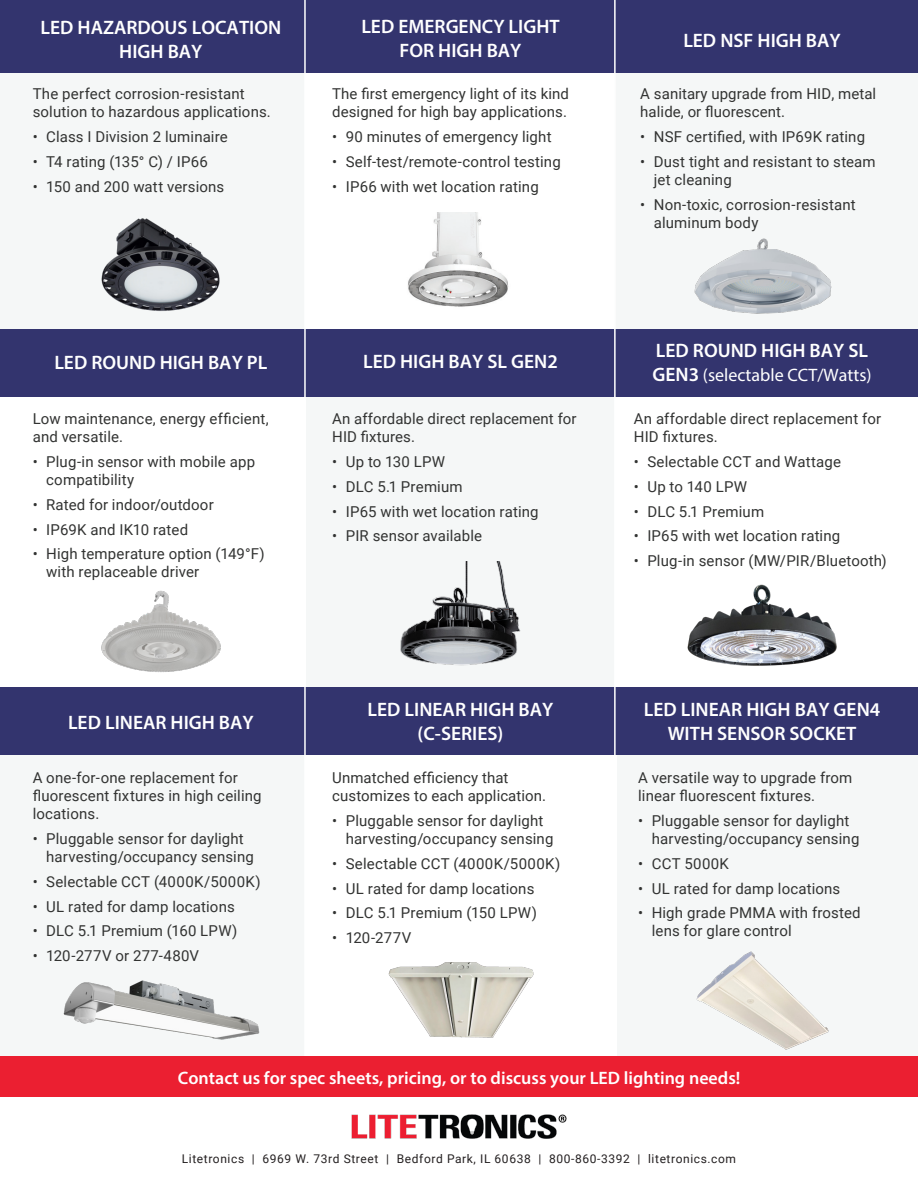
<style>
.page{position:relative;width:918px;height:1188px;background:#fff}
.page>*{position:absolute;margin:0;border:0;box-sizing:border-box;transform-origin:0 0}
.Heading_3___4{font:600 19.5px/24px "Myriad Pro";color:#fff;text-align:center}
.Heading_3___4-2{font:600 18px "Myriad Pro";color:#fff}
.Heading_3___4-3{font:18px "Myriad Pro";color:#fff}
.Body_Text{font:15px/18px "Roboto";letter-spacing:.01em;color:#323332}
.Heading_3___4-4{font:15px/18px "Roboto";letter-spacing:.005em;color:#323332}
.t1{font:12px "Roboto";letter-spacing:.05em;color:#231f20}
.s1{font-weight:600;font-size:19.5px}
</style>
<div class="page">
<img style="left:351px;top:1114px;width:216px;height:25px">
<div style="left:614px;top:73px;width:304px;height:256px;background:#f5f7f7"></div>
<div style="left:0;top:73px;width:305px;height:256px;background:#f5f7f7"></div>
<div style="left:0;top:754px;width:305px;height:304px;background:#f5f7f7"></div>
<div style="left:617px;top:754px;width:301px;height:304px;background:#f5f7f7"></div>
<div style="left:306px;top:396px;width:309px;height:291px;background:#f5f7f7"></div>
<div style="left:0;top:687px;width:918px;height:68px;background:#33346e"></div>
<div style="left:0;top:329px;width:918px;height:67px;background:#33346e"></div>
<div style="left:0;top:0;width:918px;height:72px;background:#33346e"></div>
<img style="left:101px;top:218px;width:119px;height:93px">
<img style="left:408px;top:213px;width:101px;height:94px">
<img style="left:694px;top:238px;width:138px;height:76px">
<hr style="left:304px;top:0;width:2px;height:1057px;background:#fff">
<hr style="left:614px;top:0;width:2px;height:1057px;background:#fff">
<img style="left:101px;top:590px;width:120px;height:82px">
<img style="left:400px;top:562px;width:121px;height:104px">
<img style="left:687px;top:585px;width:150px;height:81px">
<img style="left:63px;top:980px;width:197px;height:60px">
<img style="left:388px;top:962px;width:146px;height:76px">
<img style="left:696px;top:951px;width:133px;height:99px">
<div style="left:0;top:1057px;width:918px;height:40px;background:#eb1f31"></div>
<p class="Heading_3___4" style="left:41px;top:15px;width:242px">LED HAZARDOUS LOCATION<br>HIGH BAY</p>
<p class="Body_Text" style="left:33px;top:84px;width:240px">The perfect corrosion-resistant solution to hazardous applications.</p>
<p class="Body_Text" style="left:33px;top:127px;width:197px">• Class I Division 2 luminaire</p>
<p class="Body_Text" style="left:33px;top:152px;width:177px">• T4 rating (135° C) / IP66</p>
<p class="Body_Text" style="left:33px;top:177px;width:193px">• 150 and 200 watt versions</p>
<p class="Heading_3___4" style="left:361px;top:14px;width:200px">LED EMERGENCY LIGHT<br>FOR HIGH BAY</p>
<p class="Heading_3___4-4" style="left:332px;top:84px;width:238px">The first emergency light of its kind designed for high bay applications.</p>
<p class="Body_Text" style="left:332px;top:127px;width:221px">• 90 minutes of emergency light</p>
<p class="Body_Text" style="left:332px;top:152px;width:230px">• Self-test/remote-control testing</p>
<p class="Body_Text" style="left:332px;top:177px;width:208px">• IP66 with wet location rating</p>
<p class="Heading_3___4" style="left:54px;top:350px;width:215px">LED ROUND HIGH BAY PL</p>
<p class="Heading_3___4" style="left:363px;top:349px;width:196px">LED HIGH BAY SL GEN2</p>
<p class="Body_Text" style="left:33px;top:410px;width:238px">Low maintenance, energy efficient, and versatile.</p>
<p class="Body_Text" style="left:46px;top:452px;width:210px;text-indent:-14px">• Plug-in sensor with mobile app compatibility</p>
<p class="Body_Text" style="left:33px;top:495px;width:183px">• Rated for indoor/outdoor</p>
<p class="Body_Text" style="left:33px;top:520px;width:157px">• IP69K and IK10 rated</p>
<p class="Body_Text" style="left:46px;top:545px;width:220px;text-indent:-14px">• High temperature option (149°F) with replaceable driver</p>
<p class="Heading_3___4" style="left:68px;top:710px;width:187px">LED LINEAR HIGH BAY</p>
<p class="Body_Text" style="left:33px;top:769px;width:231px">A one-for-one replacement for fluorescent fixtures in high ceiling locations.</p>
<p class="Body_Text" style="left:46px;top:829px;width:209px;text-indent:-14px">• Pluggable sensor for daylight harvesting/occupancy sensing</p>
<p class="Body_Text" style="left:33px;top:872px;width:230px">• Selectable CCT (4000K/5000K)</p>
<p class="Body_Text" style="left:33px;top:897px;width:204px">• UL rated for damp locations</p>
<p class="Body_Text" style="left:33px;top:922px;width:206px">• DLC 5.1 Premium (160 LPW)</p>
<p class="Body_Text" style="left:33px;top:946px;width:168px">• 120-277V or 277-480V</p>
<p class="Heading_3___4-4" style="left:332px;top:410px;width:246px">An affordable direct replacement for<br>HID fixtures.</p>
<p class="Body_Text" style="left:332px;top:452px;width:114px">• Up to 130 LPW</p>
<p class="Body_Text" style="left:332px;top:477px;width:132px">• DLC 5.1 Premium</p>
<p class="Body_Text" style="left:332px;top:502px;width:208px">• IP65 with wet location rating</p>
<p class="Body_Text" style="left:332px;top:527px;width:151px">• PIR sensor available</p>
<p class="Heading_3___4" style="left:368px;top:697px;width:187px">LED LINEAR HIGH BAY (C-SERIES)</p>
<p class="Heading_3___4-4" style="left:332px;top:769px;width:215px">Unmatched efficiency that customizes to each application.</p>
<p class="Body_Text" style="left:346px;top:811px;width:209px;text-indent:-14px">• Pluggable sensor for daylight harvesting/occupancy sensing</p>
<p class="Body_Text" style="left:332px;top:854px;width:230px">• Selectable CCT (4000K/5000K)</p>
<p class="Body_Text" style="left:332px;top:879px;width:204px">• UL rated for damp locations</p>
<p class="Body_Text" style="left:332px;top:904px;width:206px">• DLC 5.1 Premium (150 LPW)</p>
<p class="Body_Text" style="left:332px;top:928px;width:81px">• 120-277V</p>
<p class="Heading_3___4" style="left:683px;top:28px;width:159px">LED NSF HIGH BAY</p>
<p class="Heading_3___4-4" style="left:640px;top:84px;width:237px">A sanitary upgrade from HID, metal halide, or fluorescent.</p>
<p class="Body_Text" style="left:640px;top:127px;width:226px">• NSF certified, with IP69K rating</p>
<p class="Body_Text" style="left:654px;top:152px;width:223px;text-indent:-14px">• Dust tight and resistant to steam jet cleaning</p>
<p class="Body_Text" style="left:654px;top:195px;width:203px;text-indent:-14px">• Non-toxic, corrosion-resistant aluminum body</p>
<p class="Heading_3___4" style="left:656px;top:338px;width:214px">LED ROUND HIGH BAY SL</p>
<p class="Heading_3___4-3" style="left:653px;top:364px;width:220px"><span class="s1">GEN3</span> (selectable CCT/Watts)</p>
<p class="Body_Text" style="left:634px;top:410px;width:249px">An affordable direct replacement for<br>HID fixtures.</p>
<p class="Body_Text" style="left:634px;top:452px;width:209px">• Selectable CCT and Wattage</p>
<p class="Body_Text" style="left:634px;top:477px;width:115px">• Up to 140 LPW</p>
<p class="Body_Text" style="left:634px;top:502px;width:132px">• DLC 5.1 Premium</p>
<p class="Body_Text" style="left:634px;top:527px;width:208px">• IP65 with wet location rating</p>
<p class="Body_Text" style="left:634px;top:551px;width:255px">• Plug-in sensor (MW/PIR/Bluetooth)</p>
<p class="Heading_3___4" style="left:644px;top:697px;width:238px">LED LINEAR HIGH BAY GEN4<br>WITH SENSOR SOCKET</p>
<p class="Body_Text" style="left:638px;top:769px;width:216px">A versatile way to upgrade from linear fluorescent fixtures.</p>
<p class="Body_Text" style="left:652px;top:811px;width:209px;text-indent:-14px">• Pluggable sensor for daylight harvesting/occupancy sensing</p>
<p class="Body_Text" style="left:638px;top:854px;width:92px">• CCT 5000K</p>
<p class="Body_Text" style="left:638px;top:879px;width:204px">• UL rated for damp locations</p>
<p class="Body_Text" style="left:652px;top:904px;width:211px;text-indent:-14px">• High grade PMMA with frosted lens for glare control</p>
<p class="Heading_3___4-2" style="left:178px;top:1066px;width:564px">Contact us for spec sheets, pricing, or to discuss your LED lighting needs!</p>
<p class="t1" style="left:182px;top:1150px;width:556px">Litetronics | 6969 W. 73rd Street | Bedford Park, IL 60638 | 800-860-3392 | litetronics.com</p>
</div>
